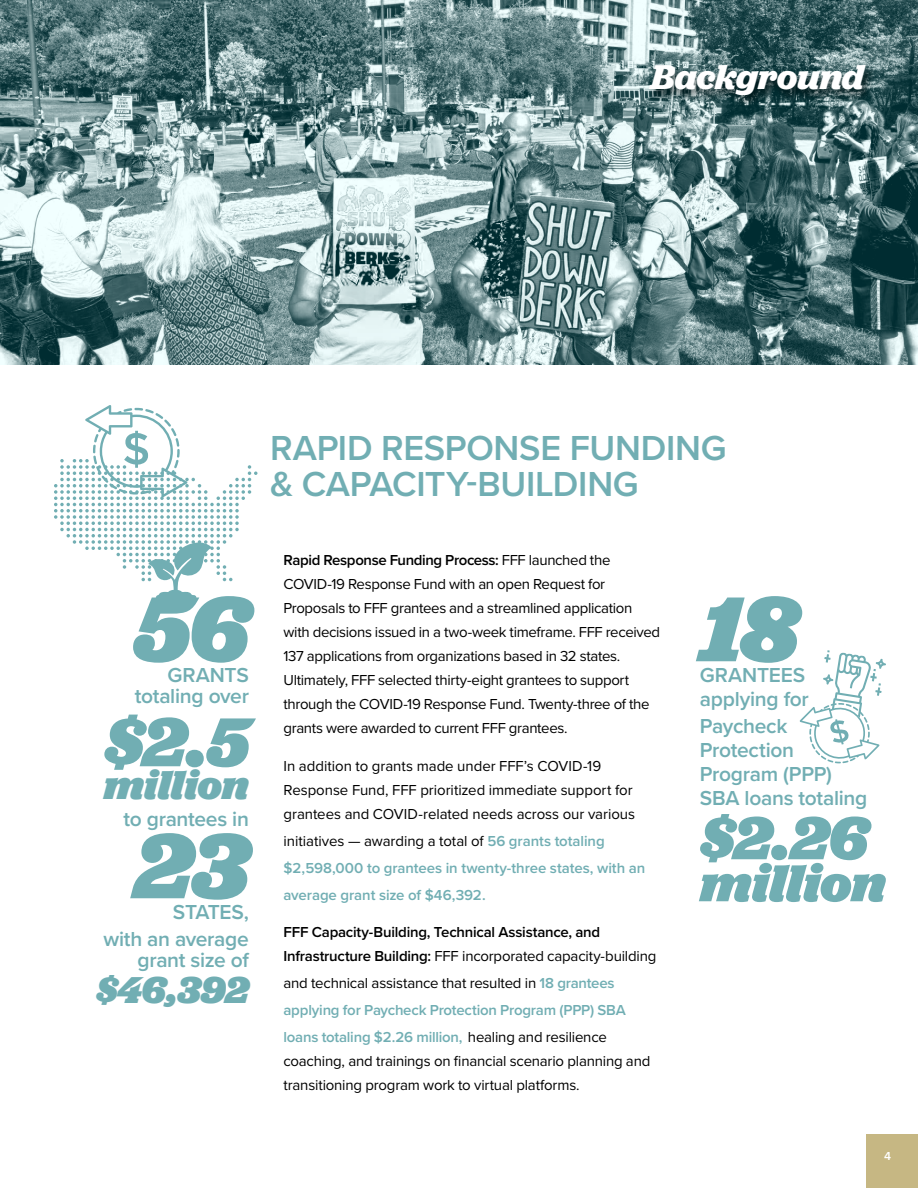
<style>
.page{position:relative;width:918px;height:1188px;background:#fff}
.page>*{position:absolute;margin:0;border:0;box-sizing:border-box;transform-origin:0 0}
.t1{font:italic 900 96px "Jubilat";color:#71aeb3}
.t2{font:italic 900 72px "Jubilat";color:#71aeb3}
.t3{font:italic 900 63px "Jubilat";color:#71aeb3}
.t4{font:italic 900 54px "Jubilat";letter-spacing:-.015em;color:#71aeb3}
.t5{font:italic 900 42px "Jubilat";letter-spacing:-.01em;color:#71aeb3}
.t6{font:italic 900 39px "Jubilat";color:#71aeb3}
.t7{font:600 36px/36px "Proxima Nova";letter-spacing:-.01em;color:#71aeb3}
.t8{font:italic 700 36px "Jubilat";letter-spacing:-.01em;color:#fff}
.t9{font:600 21px/24px "Proxima Nova";letter-spacing:-.015em;color:#71aeb3}
.t10{font:15px/24px "Proxima Nova";letter-spacing:-.02em;color:#000}
.t11{font:600 15px/27px "Proxima Nova";letter-spacing:-.015em;color:#71aeb3}
.t12{font:600 15px/24px "Proxima Nova";letter-spacing:-.015em;color:#000}
.t13{font:600 12px "Proxima Nova";color:#fff}
.s1{font-weight:600}
.s2{font-weight:400;color:#000}
.s3{font-weight:400}
</style>
<div class="page">
<div style="left:866px;top:1134px;width:52px;height:54px;background:#c6b783"></div>
<img style="left:0;top:0;width:918px;height:364px">
<div style="left:646px;top:63px;width:231px;height:46px;background:#000;opacity:.48"></div>
<svg style="left:800px;top:650px;width:86px;height:113px"></svg>
<svg style="left:54px;top:405px;width:204px;height:196px"></svg>
<p class="t8" style="left:651px;top:54px;width:215px">Background</p>
<p class="t7" style="left:270px;top:431px;width:458px">RAPID RESPONSE FUNDING &amp; CAPACITY-BUILDING</p>
<p class="t1" style="left:134px;top:566px;width:116px">56</p>
<p class="t9" style="left:135px;top:665px;width:116px;line-height:21px;text-align:right">GRANTS totaling over</p>
<p class="t2" style="left:104px;top:695px;width:146px">$2.5</p>
<p class="t5" style="left:104px;top:758px;width:147px">million</p>
<p class="t9" style="left:124px;top:808px;width:127px">to grantees in</p>
<p class="t1" style="left:134px;top:803px;width:116px">23</p>
<p class="t9" style="left:173px;top:901px;width:78px">STATES,</p>
<p class="t9" style="left:103px;top:929px;width:147px;line-height:21px;text-align:right">with an average grant size of</p>
<p class="t6" style="left:96px;top:965px;width:154px">$46,392</p>
<p class="t10" style="left:284px;top:549px;width:378px"><span class="s1">Rapid Response Funding Process:</span> FFF launched the COVID-19 Response Fund with an open Request for Proposals to FFF grantees and a streamlined application with decisions issued in a two-week timeframe. FFF received 137 applications from organizations based in 32 states.<br>Ultimately, FFF selected thirty-eight grantees to support through the COVID-19 Response Fund. Twenty-three of the grants were awarded to current FFF grantees.</p>
<p class="t10" style="left:284px;top:754px;width:353px">In addition to grants made under FFF’s COVID-19<br>Response Fund, FFF prioritized immediate support for grantees and COVID-related needs across our various</p>
<p class="t11" style="left:284px;top:828px;width:363px"><span class="s2">initiatives — awarding a total of</span> 56 grants totaling $2,598,000 to grantees in twenty-three states, with an average grant size of $46,392.</p>
<p class="t12" style="left:284px;top:921px;width:374px">FFF Capacity-Building, Technical Assistance, and<br>Infrastructure Building: <span class="s3">FFF incorporated capacity-building</span></p>
<p class="t11" style="left:284px;top:970px;width:344px"><span class="s2">and technical assistance that resulted in</span> 18 grantees applying for Paycheck Protection Program (PPP) SBA loans totaling $2.26 million, <span class="s2">healing and resilience</span></p>
<p class="t10" style="left:284px;top:1050px;width:368px">coaching, and trainings on financial scenario planning and transitioning program work to virtual platforms.</p>
<p class="t1" style="left:700px;top:566px;width:100px">18</p>
<p class="t9" style="left:700px;top:664px;width:111px">GRANTEES applying for</p>
<p class="t9" style="left:700px;top:715px;width:169px">Paycheck<br>Protection<br>Program (PPP)<br>SBA loans totaling</p>
<p class="t3" style="left:700px;top:797px;width:170px">$2.26</p>
<p class="t4" style="left:700px;top:848px;width:188px">million</p>
<p class="t13" style="left:884px;top:1149px;width:8px">4</p>
</div>
